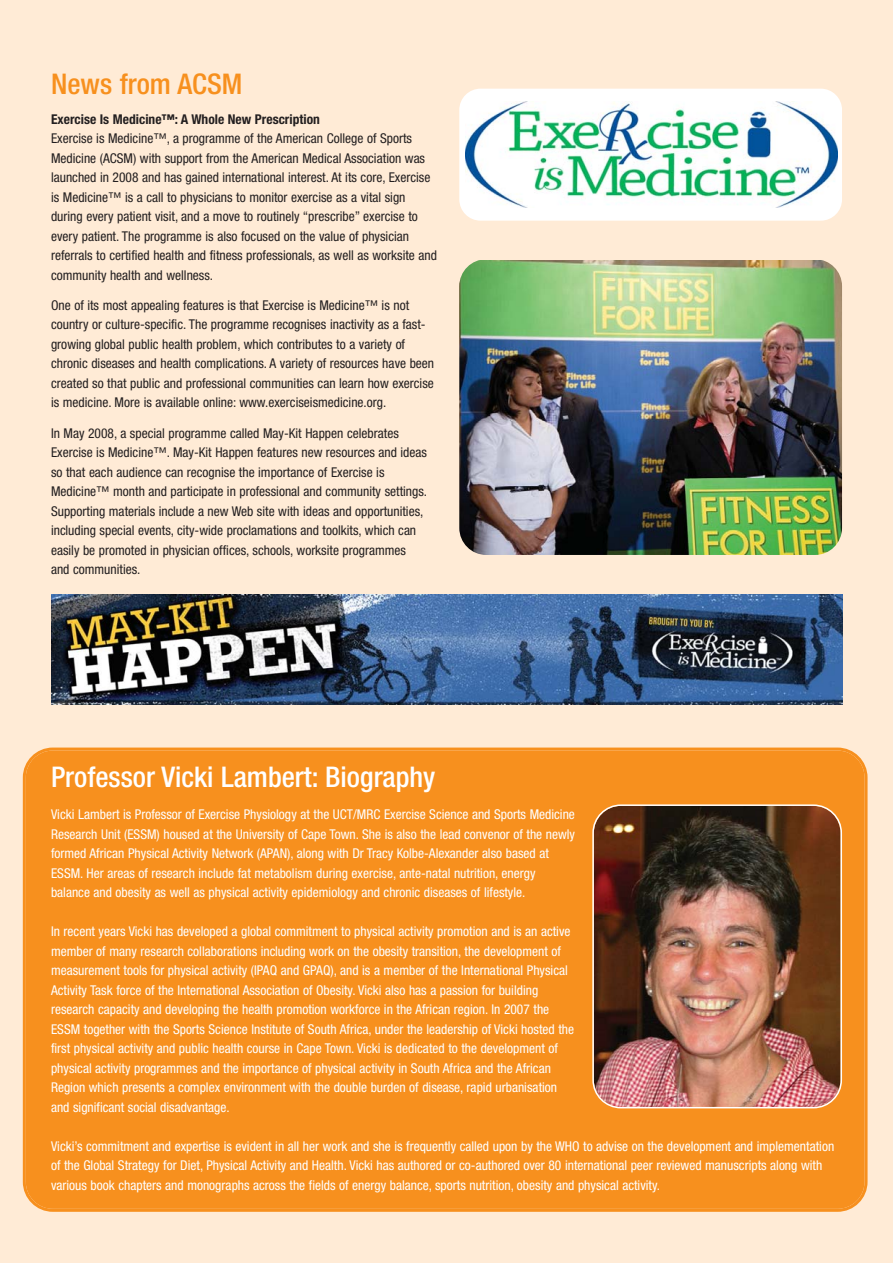
<style>
.page{position:relative;width:893px;height:1263px;background:#fff}
.page>*{position:absolute;margin:0;border:0;box-sizing:border-box;transform-origin:0 0}
.t1{font:500 condensed 28.5px "Helvetica Neue";color:#fff}
.t2{font:500 condensed 28.5px "Helvetica Neue";color:#f7901e}
.t3{font:condensed 13.5px/19.5px "Helvetica Neue";color:#fff}
.t4{font:condensed 13.5px/19.5px "Helvetica Neue";color:#231f20}
.t5{font:700 condensed 13.5px "Helvetica Neue";color:#231f20}
</style>
<div class="page">
<div style="left:0;top:0;width:892px;height:1263px;background:#ffebd6"></div>
<div style="left:23px;top:748px;width:844px;height:464px;background:#f7901e"></div>
<img style="left:459px;top:261px;width:383px;height:294px">
<div style="left:459px;top:89px;width:383px;height:132px;background:#fff;border-radius:21px"></div>
<img style="left:465px;top:101px;width:372px;height:107px">
<img style="left:592px;top:804px;width:250px;height:304px">
<img style="left:51px;top:595px;width:791px;height:109px">
<h1 class="t2" style="left:51px;top:73px;width:193px">News from ACSM</h1>
<p class="t5" style="left:51px;top:114px;width:270px">Exercise Is Medicine™: A Whole New Prescription</p>
<p class="t4" style="left:51px;top:130px;width:387px">Exercise is Medicine™, a programme of the American College of Sports Medicine (ACSM) with support from the American Medical Association was launched in 2008 and has gained international interest. At its core, Exercise is Medicine™ is a call to physicians to monitor exercise as a vital sign during every patient visit, and a move to routinely “prescribe” exercise to every patient. The programme is also focused on the value of physician referrals to certified health and fitness professionals, as well as worksite and community health and wellness.</p>
<p class="t4" style="left:51px;top:297px;width:385px">One of its most appealing features is that Exercise is Medicine™ is not country or culture-specific. The programme recognises inactivity as a fast&shy;growing global public health problem, which contributes to a variety of chronic diseases and health complications. A variety of resources have been created so that public and professional communities can learn how exercise is medicine. More is available online: www.exerciseismedicine.org.</p>
<p class="t4" style="left:51px;top:424px;width:378px">In May 2008, a special programme called May-Kit Happen celebrates Exercise is Medicine™. May-Kit Happen features new resources and ideas so that each audience can recognise the importance of Exercise is Medicine™ month and participate in professional and community settings.<br>Supporting materials include a new Web site with ideas and opportunities, including special events, city-wide proclamations and toolkits, which can easily be promoted in physician offices, schools, worksite programmes and communities.</p>
<h1 class="t1" style="left:51px;top:767px;width:386px">Professor Vicki Lambert: Biography</h1>
<p class="t3" style="left:51px;top:806px;width:525px">Vicki Lambert is Professor of Exercise Physiology at the UCT/MRC Exercise Science and Sports Medicine Research Unit (ESSM) housed at the University of Cape Town. She is also the lead convenor of the newly formed African Physical Activity Network (APAN), along with Dr Tracy Kolbe-Alexander also based at ESSM. Her areas of research include fat metabolism during exercise, ante-natal nutrition, energy balance and obesity as well as physical activity epidemiology and chronic diseases of lifestyle.</p>
<p class="t3" style="left:51px;top:923px;width:524px">In recent years Vicki has developed a global commitment to physical activity promotion and is an active member of many research collaborations including work on the obesity transition, the development of measurement tools for physical activity (IPAQ and GPAQ), and is a member of the International Physical Activity Task force of the International Association of Obesity. Vicki also has a passion for building research capacity and developing the health promotion workforce in the African region. In 2007 the ESSM together with the Sports Science Institute of South Africa, under the leadership of Vicki hosted the first physical activity and public health course in Cape Town. Vicki is dedicated to the development of physical activity programmes and the importance of physical activity in South Africa and the African Region which presents a complex environment with the double burden of disease, rapid urbanisation and significant social disadvantage.</p>
<p class="t3" style="left:51px;top:1137px;width:785px">Vicki’s commitment and expertise is evident in all her work and she is frequently called upon by the WHO to advise on the development and implementation of the Global Strategy for Diet, Physical Activity and Health. Vicki has authored or co-authored over 80 international peer reviewed manuscripts along with various book chapters and monographs across the fields of energy balance, sports nutrition, obesity and physical activity.</p>
</div>
